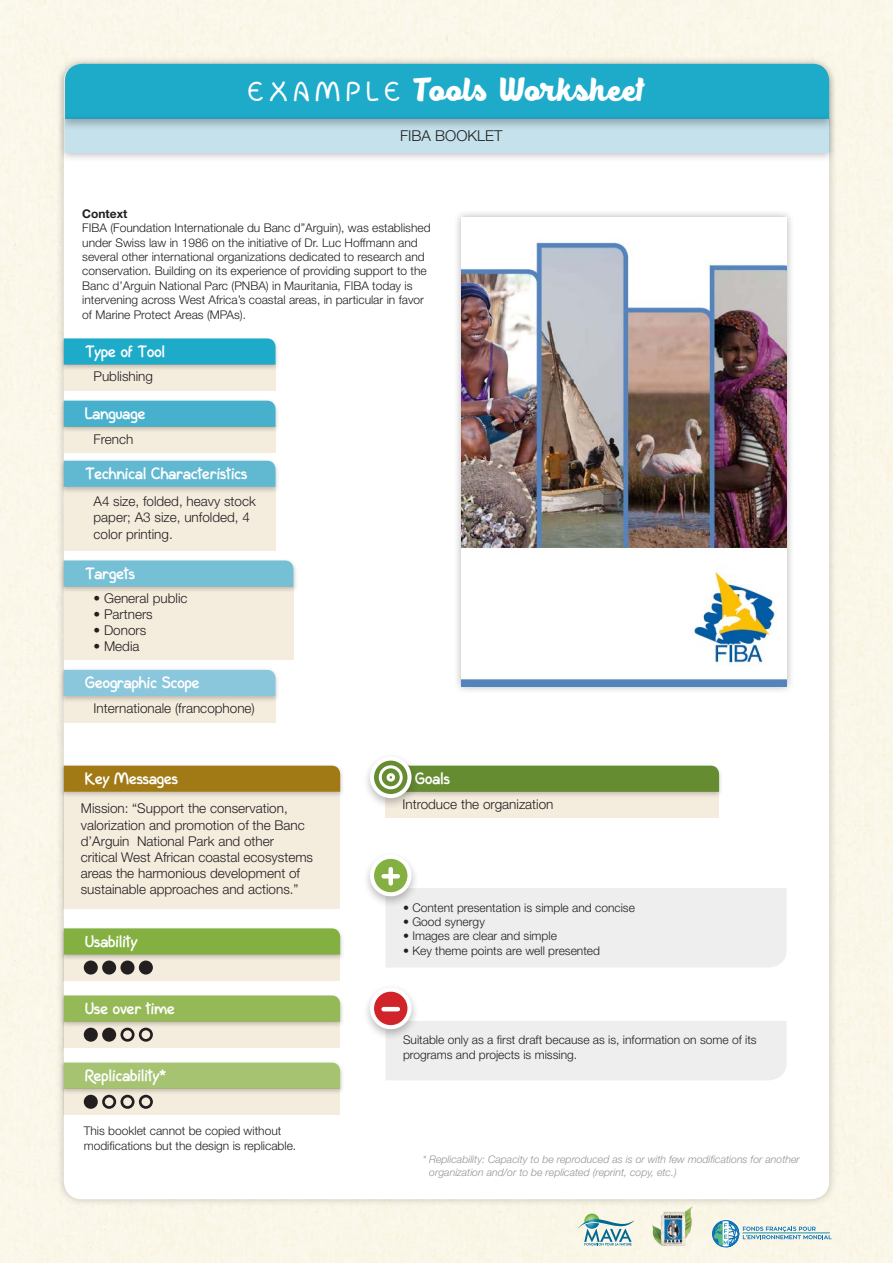
<style>
.page{position:relative;width:893px;height:1263px;background:#fbf7e9}
.page>*{position:absolute;margin:0;border:0;box-sizing:border-box;transform-origin:0 0}
.t1{font:33px "Black Fat";color:#fff}
.t2{font:700 19.5px "In Colhua";color:#fff}
.t3{font:300 15px "Helvetica Neue";color:#231f20}
.t4{font:300 13.5px/16.2px "Helvetica Neue";color:#231f20}
.t5{font:300 12px/14.4px "Helvetica Neue";color:#231f20}
.t6{font:700 12px "Helvetica Neue";color:#231f20}
.t7{font:italic 300 10.5px/12.6px "Helvetica Neue";color:#939598}
.s1{font-family:"In Colhua"}
</style>
<div class="page">
<div style="left:56px;top:56px;width:781px;height:1151px;background:#231f20;opacity:.25"></div>
<div style="left:64px;top:64px;width:765px;height:1135px;background:#fff;border-radius:18px"></div>
<div style="left:57px;top:60px;width:780px;height:72px;background:#231f20;opacity:.3"></div>
<div style="left:65px;top:64px;width:764px;height:49px;background:#1eabc9"></div>
<div style="left:57px;top:113px;width:780px;height:49px;background:#231f20;opacity:.3"></div>
<svg style="left:65px;top:119px;width:764px;height:33px;background:#bdd8e3"></svg>
<div style="left:64px;top:365px;width:212px;height:26px;background:#f4edde"></div>
<div style="left:64px;top:427px;width:212px;height:26px;background:#f4edde"></div>
<div style="left:64px;top:487px;width:212px;height:63px;background:#f4edde"></div>
<div style="left:64px;top:587px;width:229px;height:73px;background:#f4edde"></div>
<div style="left:64px;top:696px;width:212px;height:26px;background:#f4edde"></div>
<div style="left:64px;top:792px;width:276px;height:116px;background:#f4edde"></div>
<div style="left:64px;top:954px;width:276px;height:26px;background:#f4edde"></div>
<div style="left:64px;top:1021px;width:276px;height:27px;background:#f4edde"></div>
<div style="left:64px;top:1089px;width:276px;height:26px;background:#f4edde"></div>
<div style="left:386px;top:888px;width:401px;height:79px;background:#eeeeef"></div>
<div style="left:386px;top:1021px;width:401px;height:59px;background:#eeeeef"></div>
<div style="left:454px;top:209px;width:341px;height:485px;background:#231f20;opacity:.35"></div>
<img style="left:462px;top:217px;width:325px;height:469px">
<div style="left:59px;top:336px;width:221px;height:35px;background:#231f20;opacity:.25"></div>
<svg style="left:64px;top:338px;width:212px;height:27px;background:#25acc8"></svg>
<div style="left:59px;top:398px;width:221px;height:36px;background:#231f20;opacity:.25"></div>
<div style="left:64px;top:401px;width:212px;height:26px;background:#47b1cd"></div>
<div style="left:59px;top:458px;width:221px;height:36px;background:#231f20;opacity:.25"></div>
<div style="left:64px;top:461px;width:212px;height:26px;background:#61b8d1"></div>
<div style="left:59px;top:558px;width:239px;height:35px;background:#231f20;opacity:.25"></div>
<svg style="left:64px;top:560px;width:229px;height:27px;background:#79c0d5"></svg>
<div style="left:59px;top:667px;width:221px;height:36px;background:#231f20;opacity:.25"></div>
<div style="left:64px;top:670px;width:212px;height:26px;background:#8bc7dc"></div>
<div style="left:59px;top:763px;width:286px;height:36px;background:#231f20;opacity:.25"></div>
<div style="left:64px;top:766px;width:276px;height:26px;background:#a17915"></div>
<div style="left:59px;top:926px;width:286px;height:35px;background:#231f20;opacity:.25"></div>
<div style="left:64px;top:928px;width:276px;height:26px;background:#83b040"></div>
<div style="left:59px;top:993px;width:286px;height:35px;background:#231f20;opacity:.25"></div>
<div style="left:64px;top:995px;width:276px;height:26px;background:#94b956"></div>
<div style="left:59px;top:1060px;width:286px;height:36px;background:#231f20;opacity:.25"></div>
<div style="left:64px;top:1063px;width:276px;height:26px;background:#a6c372"></div>
<div style="left:362px;top:984px;width:57px;height:57px;background:#231f20;opacity:.3"></div>
<svg style="left:372px;top:990px;width:37px;height:37px"></svg>
<div style="left:370px;top:987px;width:42px;height:42px;border:4px solid #fff;border-radius:50%"></div>
<hr style="left:384px;top:1007px;width:14px;height:4px;background:#fff">
<div style="left:362px;top:851px;width:57px;height:57px;background:#231f20;opacity:.3"></div>
<svg style="left:372px;top:857px;width:37px;height:37px"></svg>
<div style="left:370px;top:855px;width:42px;height:41px;border:4px solid #fff;border-radius:50%"></div>
<hr style="left:384px;top:874px;width:14px;height:4px;background:#fff">
<div style="left:388px;top:869px;width:5px;height:14px;background:#fff"></div>
<div style="left:85px;top:962px;width:11px;height:11px;background:#231f20;border-radius:50%"></div>
<div style="left:84px;top:960px;width:14px;height:14px;border:3px solid #231f20;border-radius:50%"></div>
<div style="left:85px;top:1029px;width:11px;height:11px;background:#231f20;border-radius:50%"></div>
<div style="left:84px;top:1028px;width:14px;height:14px;border:3px solid #231f20;border-radius:50%"></div>
<div style="left:85px;top:1096px;width:11px;height:11px;background:#231f20;border-radius:50%"></div>
<div style="left:84px;top:1095px;width:14px;height:14px;border:3px solid #231f20;border-radius:50%"></div>
<div style="left:103px;top:962px;width:12px;height:11px;background:#231f20;border-radius:50%"></div>
<div style="left:102px;top:960px;width:14px;height:14px;border:3px solid #231f20;border-radius:50%"></div>
<div style="left:103px;top:1029px;width:12px;height:11px;background:#231f20;border-radius:50%"></div>
<div style="left:102px;top:1028px;width:14px;height:14px;border:3px solid #231f20;border-radius:50%"></div>
<div style="left:102px;top:1095px;width:14px;height:14px;border:3px solid #231f20;border-radius:50%"></div>
<div style="left:122px;top:962px;width:11px;height:11px;background:#231f20;border-radius:50%"></div>
<div style="left:120px;top:960px;width:15px;height:14px;border:3px solid #231f20;border-radius:50%"></div>
<div style="left:120px;top:1028px;width:15px;height:14px;border:3px solid #231f20;border-radius:50%"></div>
<div style="left:120px;top:1095px;width:15px;height:14px;border:3px solid #231f20;border-radius:50%"></div>
<div style="left:140px;top:962px;width:12px;height:11px;background:#231f20;border-radius:50%"></div>
<div style="left:139px;top:960px;width:14px;height:14px;border:3px solid #231f20;border-radius:50%"></div>
<div style="left:139px;top:1028px;width:14px;height:14px;border:3px solid #231f20;border-radius:50%"></div>
<div style="left:139px;top:1095px;width:14px;height:14px;border:3px solid #231f20;border-radius:50%"></div>
<div style="left:385px;top:792px;width:334px;height:26px;background:#f4edde"></div>
<div style="left:381px;top:763px;width:343px;height:36px;background:#231f20;opacity:.25"></div>
<div style="left:419px;top:766px;width:300px;height:26px;background:#658c31"></div>
<div style="left:362px;top:753px;width:57px;height:57px;background:#231f20;opacity:.3"></div>
<svg style="left:372px;top:758px;width:37px;height:38px"></svg>
<div style="left:370px;top:756px;width:42px;height:42px;border:4px solid #fff;border-radius:50%"></div>
<div style="left:379px;top:765px;width:24px;height:24px;border:3px solid #fff;border-radius:50%"></div>
<div style="left:387px;top:773px;width:8px;height:9px;border:3px solid #fff;border-radius:50%"></div>
<svg style="left:578px;top:1213px;width:56px;height:32px;background:#b5d0cc"></svg>
<img style="left:652px;top:1204px;width:42px;height:42px">
<svg style="left:712px;top:1220px;width:119px;height:28px;background:#c6dbda"></svg>
<hr style="left:743px;top:1232px;width:86px;height:1px;background:#1d919e">
<h1 class="t1" style="left:248px;top:69px;width:399px"><span class="s1">E X A M P L E</span> Tools Worksheet</h1>
<p class="t3" style="left:400px;top:127px;width:104px">FIBA BOOKLET</p>
<p class="t6" style="left:82px;top:206px;width:47px">Context</p>
<p class="t5" style="left:82px;top:220px;width:350px">FIBA (Foundation Internationale du Banc d”Arguin), was established under Swiss law in 1986 on the initiative of Dr. Luc Hoffmann and several other international organizations dedicated to research and conservation. Building on its experience of providing support to the Banc d’Arguin National Parc (PNBA) in Mauritania, FIBA today is intervening across West Africa’s coastal areas, in particular in favor of Marine Protect Areas (MPAs).</p>
<h2 class="t2" style="left:85px;top:341px;width:81px">Type of Tool</h2>
<p class="t4" style="left:94px;top:368px;width:61px">Publishing</p>
<h2 class="t2" style="left:85px;top:403px;width:62px">Language</h2>
<p class="t4" style="left:94px;top:430px;width:41px">French</p>
<h2 class="t2" style="left:85px;top:463px;width:164px">Technical Characteristics</h2>
<p class="t4" style="left:94px;top:493px;width:164px">A4 size, folded, heavy stock paper; A3 size, unfolded, 4 color printing.</p>
<h2 class="t2" style="left:85px;top:563px;width:51px">Targets</h2>
<p class="t4" style="left:94px;top:590px;width:96px">• General public</p>
<p class="t4" style="left:94px;top:606px;width:61px">• Partners</p>
<p class="t4" style="left:94px;top:622px;width:54px">• Donors</p>
<p class="t4" style="left:94px;top:638px;width:48px">• Media</p>
<h2 class="t2" style="left:85px;top:672px;width:116px">Geographic Scope</h2>
<p class="t4" style="left:94px;top:700px;width:163px">Internationale (francophone)</p>
<h2 class="t2" style="left:85px;top:768px;width:94px">Key Messages</h2>
<p class="t4" style="left:81px;top:800px;width:234px">Mission: “Support the conservation, valorization and promotion of the Banc d’Arguin National Park and other critical West African coastal ecosystems areas the harmonious development of sustainable approaches and actions.”</p>
<h2 class="t2" style="left:85px;top:931px;width:54px">Usability</h2>
<h2 class="t2" style="left:85px;top:998px;width:91px">Use over time</h2>
<h2 class="t2" style="left:85px;top:1065px;width:83px">Replicability*</h2>
<p class="t5" style="left:84px;top:1123px;width:214px">This booklet cannot be copied without modifications but the design is replicable.</p>
<h2 class="t2" style="left:415px;top:768px;width:36px">Goals</h2>
<p class="t4" style="left:402px;top:795px;width:153px">Introduce the organization</p>
<p class="t5" style="left:403px;top:900px;width:233px">• Content presentation is simple and concise</p>
<p class="t5" style="left:403px;top:914px;width:83px">• Good synergy</p>
<p class="t5" style="left:403px;top:929px;width:155px">• Images are clear and simple</p>
<p class="t5" style="left:403px;top:943px;width:198px">• Key theme points are well presented</p>
<p class="t5" style="left:403px;top:1033px;width:355px">Suitable only as a first draft because as is, information on some of its programs and projects is missing.</p>
<p class="t7" style="left:429px;top:1153px;width:372px;text-indent:-7px">* Replicability: Capacity to be reproduced as is or with few modifications for another organization and/or to be replicated (reprint, copy, etc.)</p>
</div>
